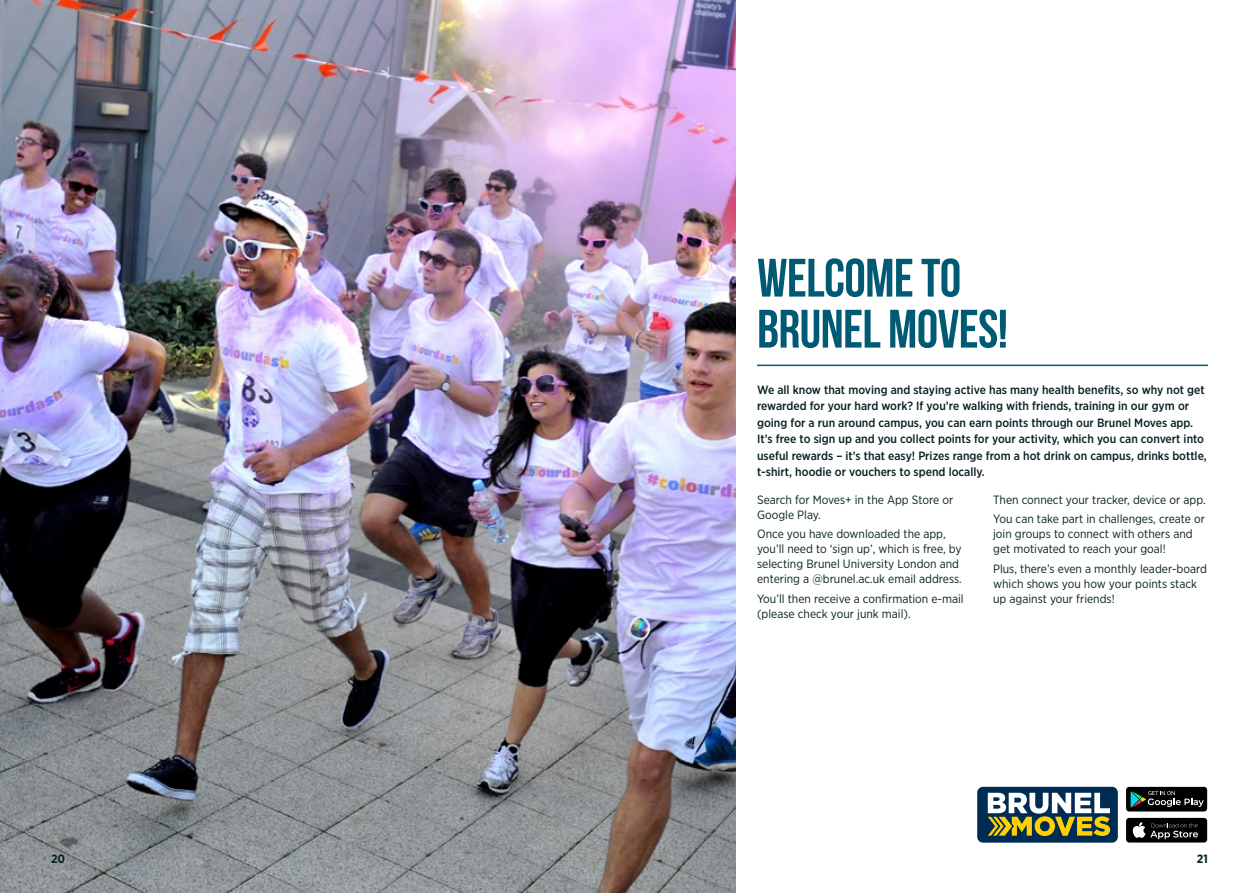
<style>
.page{position:relative;width:1259px;height:893px;background:#fff}
.page>*{position:absolute;margin:0;border:0;box-sizing:border-box;transform-origin:0 0}
.Heading_1_Aqua{font:54px/51px "Bebas Neue";letter-spacing:-.01em;color:#005a74}
.Body{font:12px/15px "Gotham Narrow";color:#072024}
.Intro{font:500 12px/16.5px "Gotham Narrow";color:#072024}
.t1{font:700 12px "Gotham Narrow";color:#072024}
</style>
<div class="page">
<img style="left:0;top:0;width:736px;height:893px">
<hr style="left:757px;top:365px;width:451px;height:1px;background:#005a74">
<svg style="left:1126px;top:786px;width:82px;height:57px"></svg>
<div style="left:1126px;top:818px;width:81px;height:24px;background:#000;border-radius:3px"></div>
<svg style="left:1132px;top:822px;width:66px;height:17px"></svg>
<div style="left:1126px;top:787px;width:81px;height:24px;background:#000;border-radius:3px"></div>
<svg style="left:1130px;top:791px;width:73px;height:17px"></svg>
<div style="left:977px;top:787px;width:140px;height:56px;background:#002b53;border-radius:6px"></div>
<svg style="left:987px;top:793px;width:123px;height:43px"></svg>
<p class="Heading_1_Aqua" style="left:757px;top:252px;width:252px">WELCOME TO<br>BRUNEL MOVES!</p>
<p class="Intro" style="left:757px;top:381px;width:451px">We all know that moving and staying active has many health benefits, so why not get rewarded for your hard work? If you’re walking with friends, training in our gym or going for a run around campus, you can earn points through our Brunel Moves app.<br>It’s free to sign up and you collect points for your activity, which you can convert into useful rewards – it’s that easy! Prizes range from a hot drink on campus, drinks bottle, t-shirt, hoodie or vouchers to spend locally.</p>
<p class="Body" style="left:757px;top:492px;width:198px">Search for Moves+ in the App Store or<br>Google Play.</p>
<p class="Body" style="left:757px;top:526px;width:206px">Once you have downloaded the app, you’ll need to ‘sign up’, which is free, by selecting Brunel University London and entering a @brunel.ac.uk email address.</p>
<p class="Body" style="left:757px;top:591px;width:208px">You’ll then receive a confirmation e-mail (please check your junk mail).</p>
<p class="Body" style="left:993px;top:492px;width:214px">Then connect your tracker, device or app.</p>
<p class="Body" style="left:993px;top:511px;width:213px">You can take part in challenges, create or join groups to connect with others and get motivated to reach your goal!</p>
<p class="Body" style="left:993px;top:561px;width:215px">Plus, there’s even a monthly leader-board which shows you how your points stack up against your friends!</p>
<p class="t1" style="left:51px;top:851px;width:16px">20</p>
<p class="t1" style="left:1197px;top:851px;width:13px">21</p>
</div>
